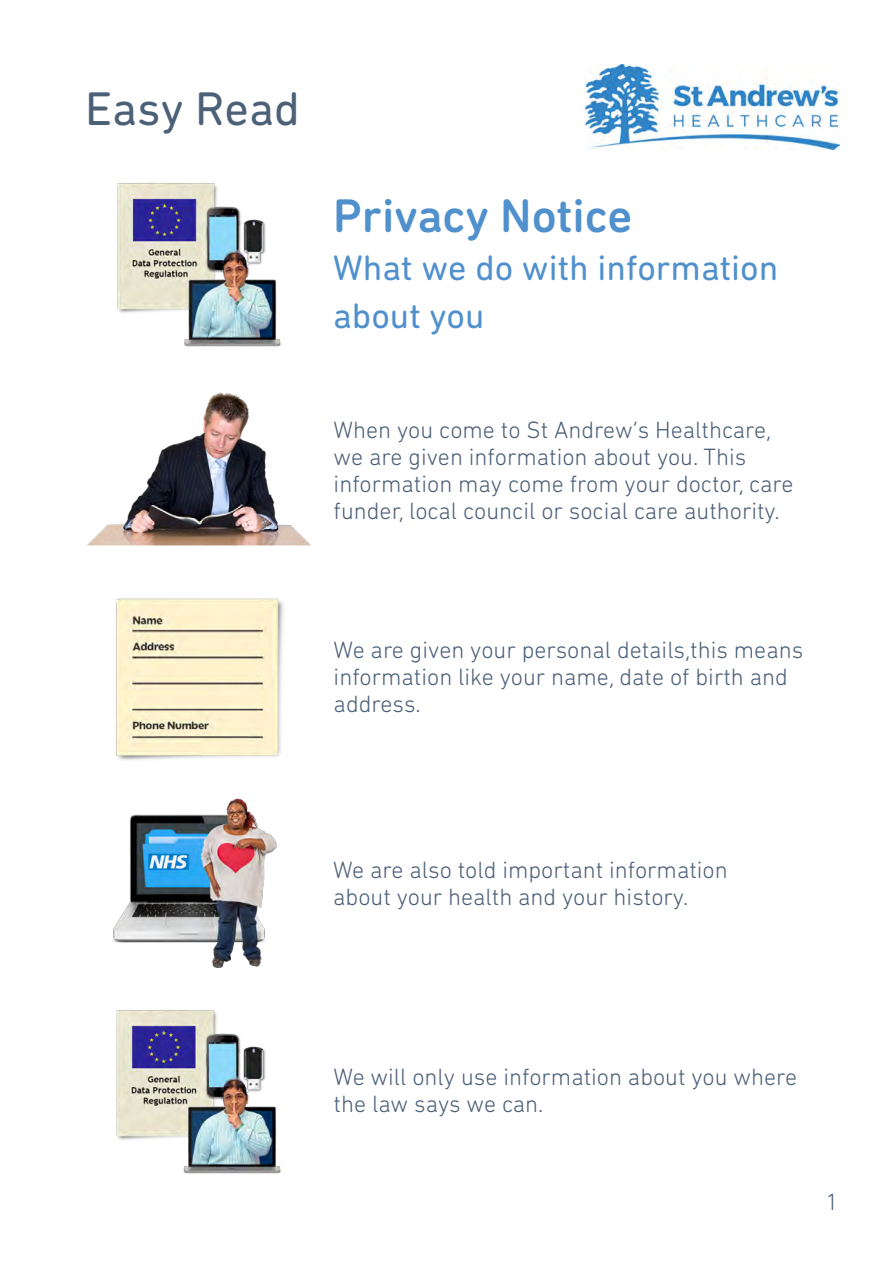
<style>
.page{position:relative;width:893px;height:1263px;background:#fff}
.page>*{position:absolute;margin:0;border:0;box-sizing:border-box;transform-origin:0 0}
.t1{font:500 48px "DIN Next Rounded LT Pro";color:#5090cc}
.t2{font:48px "DIN Next Rounded LT Pro";color:#4c6077}
.t3{font:36px/48px "DIN Next Rounded LT Pro";color:#5090cc}
.t4{font:300 24px/27px "DIN Next Rounded LT Pro";color:#4c6077}
</style>
<div class="page">
<img style="left:585px;top:65px;width:255px;height:85px">
<img style="left:112px;top:798px;width:165px;height:170px">
<img style="left:116px;top:1010px;width:165px;height:164px">
<img style="left:116px;top:598px;width:168px;height:162px">
<img style="left:87px;top:392px;width:224px;height:154px">
<img style="left:117px;top:183px;width:164px;height:164px">
<p class="t2" style="left:85px;top:81px;width:216px">Easy Read</p>
<p class="t1" style="left:333px;top:188px;width:301px">Privacy Notice</p>
<p class="t3" style="left:333px;top:244px;width:446px">What we do with information about you</p>
<p class="t4" style="left:334px;top:416px;width:461px">When you come to St Andrew’s Healthcare, we are given information about you. This information may come from your doctor, care funder, local council or social care authority.</p>
<p class="t4" style="left:334px;top:636px;width:471px">We are given your personal details,this means information like your name, date of birth and address.</p>
<p class="t4" style="left:333px;top:856px;width:396px">We are also told important information about your health and your history.</p>
<p class="t4" style="left:334px;top:1063px;width:465px">We will only use information about you where the law says we can.</p>
<p class="t4" style="left:826px;top:1188px;width:14px">1</p>
</div>
